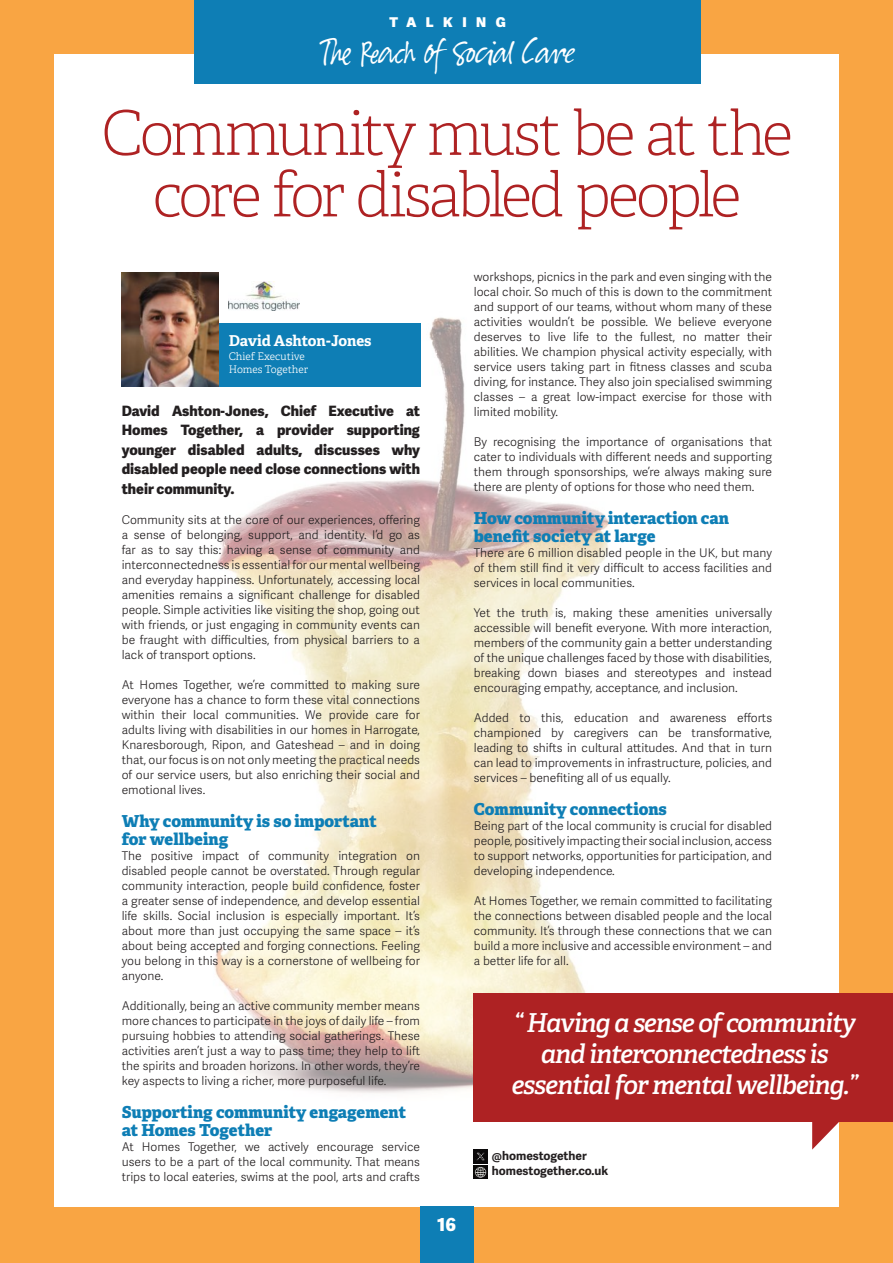
<style>
.page{position:relative;width:893px;height:1263px;background:#f9a543}
.page>*{position:absolute;margin:0;border:0;box-sizing:border-box;transform-origin:0 0}
.t1{font:100 61.5px "Adelle";letter-spacing:-.05em;color:#ae2223}
.t2{font:42px "Suomi Hand Script";color:#fff}
.t3{font:italic 600 26.1px "Adelle";letter-spacing:-.04em;color:#fff}
.t4{font:800 18px "Adelle Sans";color:#fff}
.t5{font:800 16.5px/18px "Adelle";color:#0e7eb5}
.t6{font:700 15px "Adelle";letter-spacing:-.005em;color:#fff}
.t7{font:800 14.25px/19.5px "Adelle Sans";color:#231f20;text-align:justify}
.t8{font:800 13.5px "Adelle Sans";letter-spacing:.71em;color:#fff}
.t9{font:300 12px/15px "Adelle Sans";color:#231f20;text-align:justify}
.t10{font:700 12px "Adelle Sans";color:#231f20}
.t11{font:300 10.5px "Adelle";color:#fff}
</style>
<div class="page">
<div style="left:54px;top:54px;width:785px;height:1153px;background:#fff"></div>
<img style="left:213px;top:317px;width:398px;height:805px">
<div style="left:420px;top:1207px;width:54px;height:56px;background:#0e7eb5"></div>
<div style="left:195px;top:0;width:506px;height:83px;background:#0e7eb5"></div>
<div style="left:216px;top:323px;width:204px;height:64px;background:#0e7eb5"></div>
<div style="left:216px;top:272px;width:120px;height:51px;background:#fff"></div>
<img style="left:229px;top:282px;width:70px;height:28px">
<img style="left:122px;top:272px;width:97px;height:115px">
<div style="left:474px;top:993px;width:419px;height:129px;background:#ae2223"></div>
<svg style="left:812px;top:1122px;width:27px;height:27px"></svg>
<img style="left:474px;top:1149px;width:14px;height:14px">
<img style="left:474px;top:1165px;width:14px;height:14px">
<p class="t8" style="left:389px;top:14px;width:118px">TALKING</p>
<p class="t2" style="left:321px;top:30px;width:256px">The Reach of Social Care</p>
<p class="t1" style="left:101px;top:96px;width:693px">Community must be at the</p>
<p class="t1" style="left:152px;top:158px;width:590px">core for disabled people</p>
<p class="t6" style="left:229px;top:331px;width:144px">David Ashton-Jones</p>
<p class="t11" style="left:229px;top:349px;width:78px">Chief Executive</p>
<p class="t11" style="left:229px;top:363px;width:81px">Homes Together</p>
<p class="t7" style="left:122px;top:401px;width:300px">David Ashton-Jones, Chief Executive at Homes Together, a provider supporting younger disabled adults, discusses why disabled people need close connections with their community.</p>
<p class="t9" style="left:122px;top:512px;width:300px">Community sits at the core of our experiences, offering a sense of belonging, support, and identity. I’d go as far as to say this: having a sense of community and interconnectedness is essential for our mental wellbeing and everyday happiness. Unfortunately, accessing local amenities remains a significant challenge for disabled people. Simple activities like visiting the shop, going out with friends, or just engaging in community events can be fraught with difficulties, from physical barriers to a lack of transport options.</p>
<p class="t9" style="left:122px;top:677px;width:300px">At Homes Together, we’re committed to making sure everyone has a chance to form these vital connections within their local communities. We provide care for adults living with disabilities in our homes in Harrogate, Knaresborough, Ripon, and Gateshead – and in doing that, our focus is on not only meeting the practical needs of our service users, but also enriching their social and emotional lives.</p>
<p class="t5" style="left:122px;top:812px;width:257px">Why community is so important</p>
<p class="t5" style="left:122px;top:830px;width:108px">for wellbeing</p>
<p class="t9" style="left:122px;top:848px;width:300px">The positive impact of community integration on disabled people cannot be overstated. Through regular community interaction, people build confidence, foster a greater sense of independence, and develop essential life skills. Social inclusion is especially important. It’s about more than just occupying the same space – it’s about being accepted and forging connections. Feeling you belong in this way is a cornerstone of wellbeing for anyone.</p>
<p class="t9" style="left:122px;top:998px;width:300px">Additionally, being an active community member means more chances to participate in the joys of daily life – from pursuing hobbies to attending social gatherings. These activities aren’t just a way to pass time; they help to lift the spirits and broaden horizons. In other words, they’re key aspects to living a richer, more purposeful life.</p>
<p class="t5" style="left:122px;top:1103px;width:286px">Supporting community engagement at Homes Together</p>
<p class="t9" style="left:122px;top:1139px;width:300px">At Homes Together, we actively encourage service users to be a part of the local community. That means trips to local eateries, swims at the pool, arts and crafts</p>
<p class="t4" style="left:437px;top:1213px;width:20px">16</p>
<p class="t9" style="left:474px;top:270px;width:300px">workshops, picnics in the park and even singing with the local choir. So much of this is down to the commitment and support of our teams, without whom many of these activities wouldn’t be possible. We believe everyone deserves to live life to the fullest, no matter their abilities. We champion physical activity especially, with service users taking part in fitness classes and scuba diving, for instance. They also join specialised swimming classes – a great low-impact exercise for those with limited mobility.</p>
<p class="t9" style="left:474px;top:435px;width:300px">By recognising the importance of organisations that cater to individuals with different needs and supporting them through sponsorships, we’re always making sure there are plenty of options for those who need them.</p>
<p class="t5" style="left:474px;top:509px;width:257px">How community interaction can benefit society at large</p>
<p class="t9" style="left:474px;top:546px;width:300px">There are 6 million disabled people in the UK, but many of them still find it very difficult to access facilities and services in local communities.</p>
<p class="t9" style="left:474px;top:606px;width:300px">Yet the truth is, making these amenities universally accessible will benefit everyone. With more interaction, members of the community gain a better understanding of the unique challenges faced by those with disabilities, breaking down biases and stereotypes and instead encouraging empathy, acceptance, and inclusion.</p>
<p class="t9" style="left:474px;top:711px;width:300px">Added to this, education and awareness efforts championed by caregivers can be transformative, leading to shifts in cultural attitudes. And that in turn can lead to improvements in infrastructure, policies, and services – benefiting all of us equally.</p>
<p class="t5" style="left:474px;top:800px;width:195px">Community connections</p>
<p class="t9" style="left:474px;top:819px;width:300px">Being part of the local community is crucial for disabled people, positively impacting their social inclusion, access to support networks, opportunities for participation, and developing independence.</p>
<p class="t9" style="left:474px;top:894px;width:300px">At Homes Together, we remain committed to facilitating the connections between disabled people and the local community. It’s through these connections that we can build a more inclusive and accessible environment – and a better life for all.</p>
<p class="t3" style="left:513px;top:1007px;width:344px">“ Having a sense of community</p>
<p class="t3" style="left:541px;top:1038px;width:289px">and interconnectedness is</p>
<p class="t3" style="left:511px;top:1069px;width:348px">essential for mental wellbeing.”</p>
<p class="t10" style="left:492px;top:1149px;width:96px">@homestogether</p>
<p class="t10" style="left:492px;top:1164px;width:118px">homestogether.co.uk</p>
</div>
